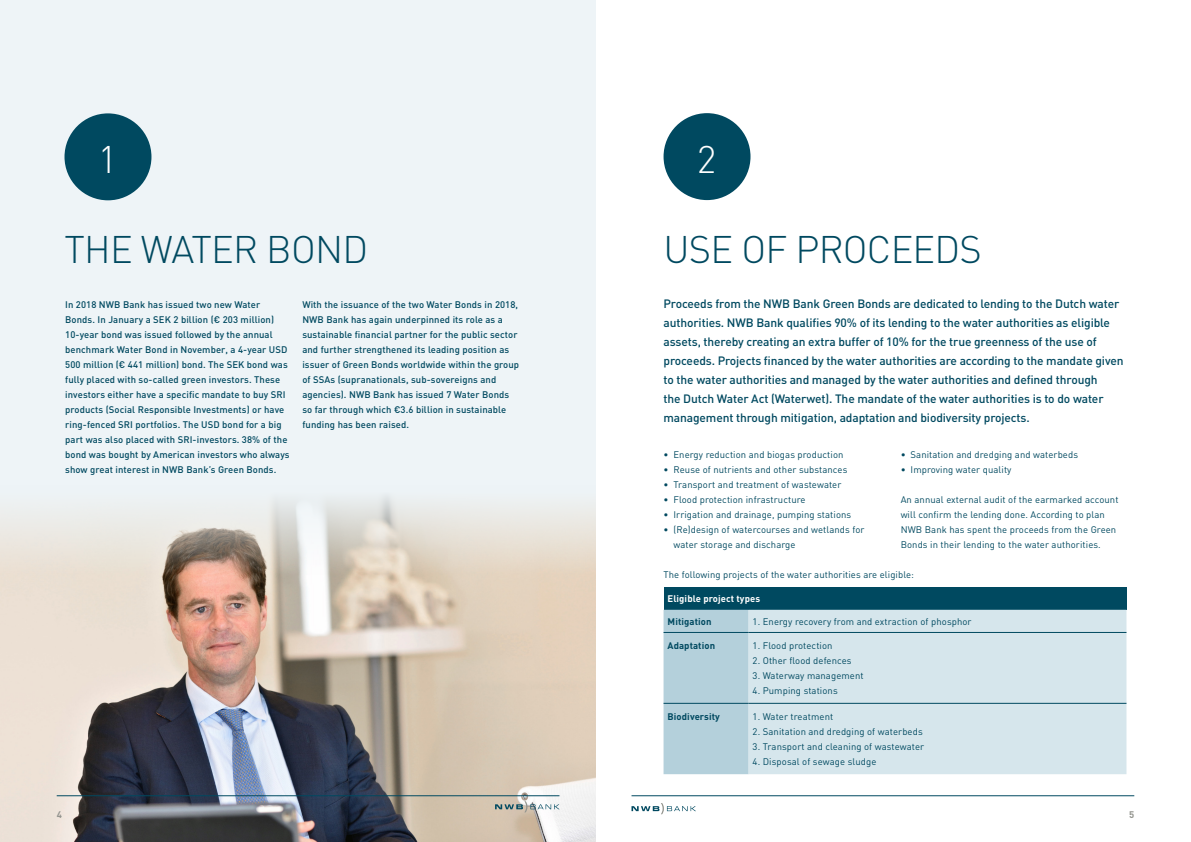
<style>
.page{position:relative;width:1191px;height:842px;background:#fff}
.page>*{position:absolute;margin:0;border:0;box-sizing:border-box;transform-origin:0 0}
.header_3{font:300 38px "DIN";letter-spacing:-.02em;color:#004960}
.header_3-2{font:300 38px "DIN";color:#fff}
.intro{font:500 12px/19px "DIN";letter-spacing:-.01em;color:#004960}
._02-body{font:500 9.5px/15px "DIN";letter-spacing:.01em;color:#004960}
._02-body-2{font:9.5px/15px "DIN";letter-spacing:.01em;color:#004960}
._02-body-3{font:700 9.5px "DIN";letter-spacing:.01em;color:#004960}
._02-body-4{font:700 9.5px "DIN";letter-spacing:.01em;color:#fff}
.Bodytekst{font:700 9.5px "DIN";color:#94958f}
</style>
<div class="page">
<svg style="left:631px;top:803px;width:65px;height:11px"></svg>
<hr style="left:631px;top:795px;width:503px;height:1px;background:#004960">
<div style="left:0;top:0;width:595px;height:774px;background:#eef4f7"></div>
<img style="left:0;top:496px;width:595px;height:346px">
<svg style="left:495px;top:801px;width:64px;height:11px"></svg>
<hr style="left:57px;top:795px;width:502px;height:1px;background:#004960">
<div style="left:663px;top:587px;width:463px;height:23px;background:#004960"></div>
<div style="left:663px;top:610px;width:85px;height:164px;background:#b4d0db"></div>
<div style="left:748px;top:610px;width:378px;height:164px;background:#d6e6ec"></div>
<hr style="left:663px;top:632px;width:85px;height:1px;background:#004960">
<hr style="left:748px;top:632px;width:378px;height:1px;background:#004960">
<hr style="left:663px;top:703px;width:85px;height:1px;background:#004960">
<hr style="left:748px;top:703px;width:378px;height:1px;background:#004960">
<div style="left:64px;top:113px;width:87px;height:87px;background:#004960;border-radius:50%"></div>
<div style="left:663px;top:113px;width:87px;height:87px;background:#004960;border-radius:50%"></div>
<p class="header_3-2" style="left:98px;top:134px;width:21px">1</p>
<p class="header_3-2" style="left:697px;top:134px;width:21px">2</p>
<p class="header_3" style="left:64px;top:224px;width:305px">THE WATER BOND</p>
<p class="header_3" style="left:663px;top:224px;width:320px">USE OF PROCEEDS</p>
<p class="_02-body" style="left:65px;top:297px;width:226px">In 2018 NWB Bank has issued two new Water Bonds. In January a SEK 2 billion (€ 203 million)<br>10-year bond was issued followed by the annual benchmark Water Bond in November, a 4-year USD 500 million (€ 441 million) bond. The SEK bond was fully placed with so-called green investors. These investors either have a specific mandate to buy SRI products (Social Responsible Investments) or have ring-fenced SRI portfolios. The USD bond for a big part was also placed with SRI-investors. 38% of the bond was bought by American investors who always show great interest in NWB Bank’s Green Bonds.</p>
<p class="_02-body" style="left:302px;top:297px;width:218px">With the issuance of the two Water Bonds in 2018, NWB Bank has again underpinned its role as a sustainable financial partner for the public sector and further strengthened its leading position as issuer of Green Bonds worldwide within the group of SSAs (supranationals, sub-sovereigns and agencies). NWB Bank has issued 7 Water Bonds so far through which €3.6 billion in sustainable funding has been raised.</p>
<p class="intro" style="left:663px;top:294px;width:461px">Proceeds from the NWB Bank Green Bonds are dedicated to lending to the Dutch water authorities. NWB Bank qualifies 90% of its lending to the water authorities as eligible assets, thereby creating an extra buffer of 10% for the true greenness of the use of proceeds. Projects financed by the water authorities are according to the mandate given to the water authorities and managed by the water authorities and defined through<br>the Dutch Water Act (Waterwet). The mandate of the water authorities is to do water management through mitigation, adaptation and biodiversity projects.</p>
<p class="_02-body-2" style="left:900px;top:447px;width:179px">• Sanitation and dredging and waterbeds</p>
<p class="_02-body-2" style="left:900px;top:462px;width:112px">• Improving water quality</p>
<p class="_02-body-2" style="left:900px;top:492px;width:219px">An annual external audit of the earmarked account will confirm the lending done. According to plan NWB Bank has spent the proceeds from the Green Bonds in their lending to the water authorities.</p>
<p class="_02-body-2" style="left:663px;top:447px;width:181px">• Energy reduction and biogas production</p>
<p class="_02-body-2" style="left:663px;top:462px;width:185px">• Reuse of nutrients and other substances</p>
<p class="_02-body-2" style="left:663px;top:477px;width:179px">• Transport and treatment of wastewater</p>
<p class="_02-body-2" style="left:663px;top:492px;width:144px">• Flood protection infrastructure</p>
<p class="_02-body-2" style="left:663px;top:507px;width:189px">• Irrigation and drainage, pumping stations</p>
<p class="_02-body-2" style="left:673px;top:522px;width:192px;text-indent:-10px">• (Re)design of watercourses and wetlands for water storage and discharge</p>
<p class="_02-body-2" style="left:663px;top:567px;width:252px">The following projects of the water authorities are eligible:</p>
<p class="Bodytekst" style="left:57px;top:808px;width:7px">4</p>
<p class="_02-body-4" style="left:667px;top:592px;width:94px">Eligible project types</p>
<p class="_02-body-3" style="left:667px;top:615px;width:46px">Mitigation</p>
<p class="_02-body-2" style="left:752px;top:614px;width:220px">1. Energy recovery from and extraction of phosphor</p>
<p class="_02-body-3" style="left:667px;top:639px;width:49px">Adaptation</p>
<p class="_02-body-2" style="left:752px;top:638px;width:81px">1. Flood protection</p>
<p class="_02-body-2" style="left:752px;top:653px;width:100px">2. Other flood defences</p>
<p class="_02-body-2" style="left:752px;top:668px;width:112px">3. Waterway management</p>
<p class="_02-body-2" style="left:752px;top:683px;width:87px">4. Pumping stations</p>
<p class="_02-body-3" style="left:667px;top:710px;width:54px">Biodiversity</p>
<p class="_02-body-2" style="left:752px;top:709px;width:82px">1. Water treatment</p>
<p class="_02-body-2" style="left:752px;top:724px;width:172px">2. Sanitation and dredging of waterbeds</p>
<p class="_02-body-2" style="left:752px;top:739px;width:173px">3. Transport and cleaning of wastewater</p>
<p class="_02-body-2" style="left:752px;top:754px;width:125px">4. Disposal of sewage sludge</p>
<p class="Bodytekst" style="left:1129px;top:808px;width:7px">5</p>
</div>
